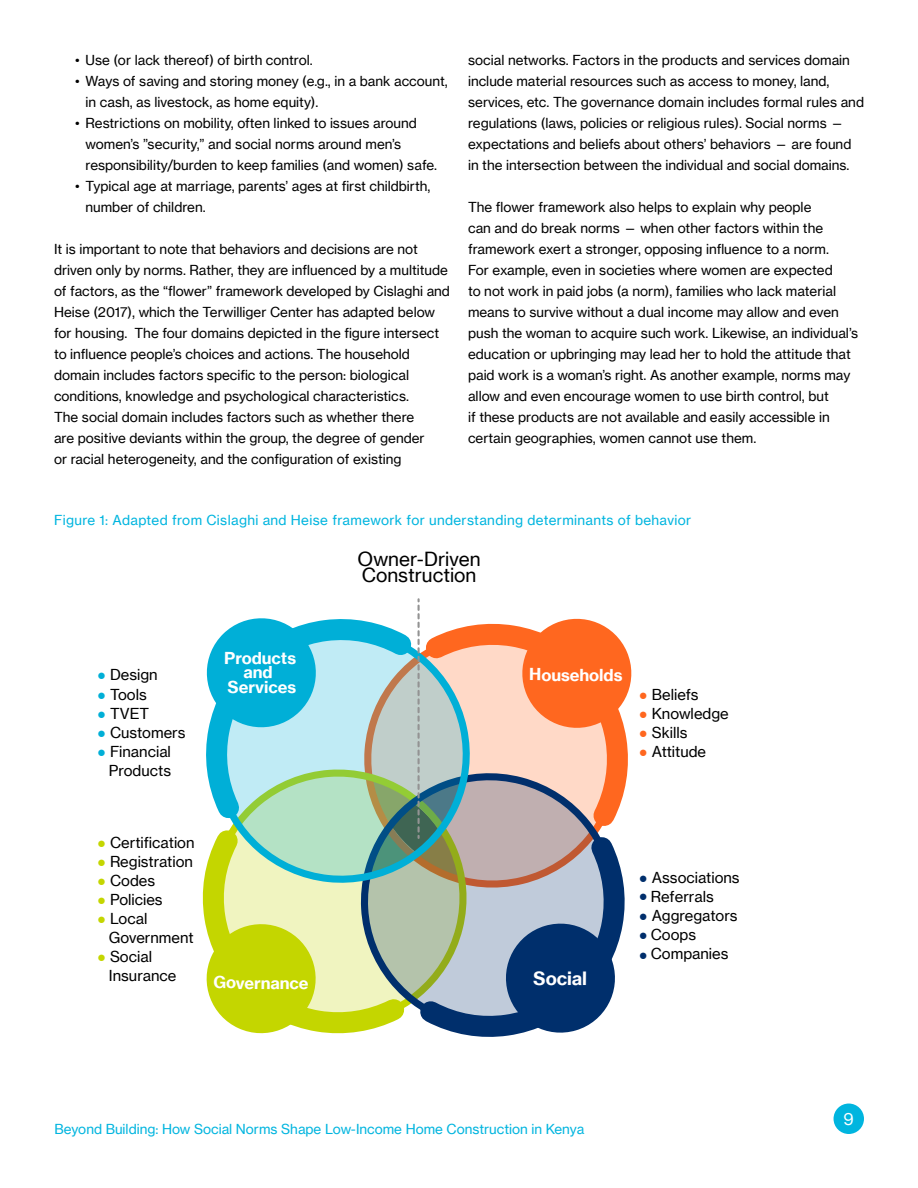
<style>
.page{position:relative;width:918px;height:1188px;background:#fff}
.page>*{position:absolute;margin:0;border:0;box-sizing:border-box;transform-origin:0 0}
.t1{font:19.05px/16.4px "Neue Haas Grotesk Text";color:#000}
.t2{font:700 18px "Neue Haas Grotesk Text";color:#fff}
.t3{font:16.5px "Neue Haas Grotesk Text";color:#fff}
.t4{font:700 16.2px/14.4px "Neue Haas Grotesk Text";color:#fff;text-align:center}
.t5{font:14.85px/19px "Neue Haas Grotesk Text";color:#000}
.t6{font:13.5px/21px "Neue Haas Grotesk Text";color:#000}
.t7{font:13.5px "Neue Haas Grotesk Text";letter-spacing:.025em;color:#00b5df}
.t8{font:13.5px "Neue Haas Grotesk Text";color:#02b5df}
.s1{font-family:"Arial";color:#00afd7}
.s2{font-family:"Arial";color:#c4d600}
.s3{font-family:"Arial";color:#ff671f}
.s4{font-family:"Arial";color:#002f6c}
</style>
<div class="page">
<div style="left:834px;top:1104px;width:30px;height:30px;background:#00b5df;border-radius:50%"></div>
<svg style="left:478px;top:623px;width:150px;height:184px;background:#ffc5a9"></svg>
<svg style="left:202px;top:874px;width:155px;height:160px;background:#e9efa2"></svg>
<svg style="left:357px;top:765px;width:262px;height:267px;background:#e3c9a3"></svg>
<svg style="left:402px;top:820px;width:223px;height:217px"></svg>
<svg style="left:365px;top:777px;width:249px;height:249px;background:#aeafa9"></svg>
<svg style="left:205px;top:624px;width:273px;height:264px;background:#d1c8a4"></svg>
<svg style="left:217px;top:631px;width:250px;height:249px;background:#abd9b2"></svg>
<svg style="left:207px;top:619px;width:161px;height:217px;background:#a3ded9"></svg>
<svg style="left:202px;top:917px;width:121px;height:117px;background:#d1df3a"></svg>
<svg style="left:205px;top:618px;width:116px;height:115px;background:#33bfdf"></svg>
<svg style="left:515px;top:618px;width:117px;height:117px;background:#ff8850"></svg>
<svg style="left:500px;top:917px;width:121px;height:120px;background:#3c5f8e"></svg>
<svg style="left:368px;top:599px;width:96px;height:279px;background:#a1baaf"></svg>
<p class="t6" style="left:75px;top:49px;width:239px">• Use (or lack thereof) of birth control.</p>
<p class="t6" style="left:86px;top:70px;width:364px;text-indent:-11px">• Ways of saving and storing money (e.g., in a bank account, in cash, as livestock, as home equity).</p>
<p class="t6" style="left:86px;top:112px;width:353px;text-indent:-11px">• Restrictions on mobility, often linked to issues around women’s ”security,” and social norms around men’s responsibility/burden to keep families (and women) safe.</p>
<p class="t6" style="left:86px;top:175px;width:346px;text-indent:-11px">• Typical age at marriage, parents’ ages at first childbirth, number of children.</p>
<p class="t6" style="left:54px;top:238px;width:398px">It is important to note that behaviors and decisions are not driven only by norms. Rather, they are influenced by a multitude of factors, as the “flower” framework developed by Cislaghi and Heise (2017), which the Terwilliger Center has adapted below for housing. The four domains depicted in the figure intersect to influence people’s choices and actions. The household domain includes factors specific to the person: biological conditions, knowledge and psychological characteristics.<br>The social domain includes factors such as whether there<br>are positive deviants within the group, the degree of gender<br>or racial heterogeneity, and the configuration of existing</p>
<p class="t6" style="left:468px;top:49px;width:398px">social networks. Factors in the products and services domain include material resources such as access to money, land, services, etc. The governance domain includes formal rules and regulations (laws, policies or religious rules). Social norms — expectations and beliefs about others’ behaviors — are found in the intersection between the individual and social domains.</p>
<p class="t6" style="left:468px;top:196px;width:392px">The flower framework also helps to explain why people<br>can and do break norms — when other factors within the framework exert a stronger, opposing influence to a norm.<br>For example, even in societies where women are expected<br>to not work in paid jobs (a norm), families who lack material means to survive without a dual income may allow and even push the woman to acquire such work. Likewise, an individual’s education or upbringing may lead her to hold the attitude that paid work is a woman’s right. As another example, norms may allow and even encourage women to use birth control, but<br>if these products are not available and easily accessible in certain geographies, women cannot use them.</p>
<p class="t7" style="left:54px;top:512px;width:639px">Figure 1: Adapted from Cislaghi and Heise framework for understanding determinants of behavior</p>
<p class="t5" style="left:97px;top:666px;width:62px"><span class="s1">●</span> Design</p>
<p class="t5" style="left:97px;top:685px;width:51px"><span class="s1">●</span> Tools</p>
<p class="t5" style="left:97px;top:704px;width:54px"><span class="s1">●</span> TVET</p>
<p class="t5" style="left:97px;top:723px;width:90px"><span class="s1">●</span> Customers</p>
<p class="t5" style="left:97px;top:742px;width:75px;text-align:right"><span class="s1">●</span> Financial<br>Products</p>
<p class="t4" style="left:224px;top:650px;width:74px;rotate:1deg">Products and<br>Services</p>
<p class="t5" style="left:97px;top:833px;width:99px"><span class="s2">●</span> Certification</p>
<p class="t5" style="left:97px;top:852px;width:97px"><span class="s2">●</span> Registration</p>
<p class="t5" style="left:97px;top:871px;width:60px"><span class="s2">●</span> Codes</p>
<p class="t5" style="left:97px;top:890px;width:67px"><span class="s2">●</span> Policies</p>
<p class="t5" style="left:109px;top:909px;width:86px;text-indent:-12px"><span class="s2">●</span> Local<br>Government</p>
<p class="t5" style="left:109px;top:947px;width:69px;text-indent:-12px"><span class="s2">●</span> Social<br>Insurance</p>
<p class="t4" style="left:214px;top:975px;width:97px;rotate:1deg">Governance</p>
<h1 class="t1" style="left:358px;top:551px;width:124px">Owner-Driven<br>Construction</h1>
<p class="t4" style="left:529px;top:667px;width:95px;rotate:1deg">Households</p>
<p class="t5" style="left:639px;top:685px;width:61px"><span class="s3">●</span> Beliefs</p>
<p class="t5" style="left:639px;top:704px;width:91px"><span class="s3">●</span> Knowledge</p>
<p class="t5" style="left:639px;top:723px;width:50px"><span class="s3">●</span> Skills</p>
<p class="t5" style="left:639px;top:742px;width:69px"><span class="s3">●</span> Attitude</p>
<h2 class="t2" style="left:533px;top:967px;width:55px;rotate:1deg">Social</h2>
<p class="t5" style="left:639px;top:868px;width:102px"><span class="s4">●</span> Associations</p>
<p class="t5" style="left:639px;top:887px;width:77px"><span class="s4">●</span> Referrals</p>
<p class="t5" style="left:639px;top:906px;width:100px"><span class="s4">●</span> Aggregators</p>
<p class="t5" style="left:639px;top:925px;width:59px"><span class="s4">●</span> Coops</p>
<p class="t5" style="left:639px;top:944px;width:91px"><span class="s4">●</span> Companies</p>
<p class="t8" style="left:54px;top:1121px;width:531px">Beyond Building: How Social Norms Shape Low-Income Home Construction in Kenya</p>
<p class="t3" style="left:844px;top:1109px;width:12px">9</p>
</div>
